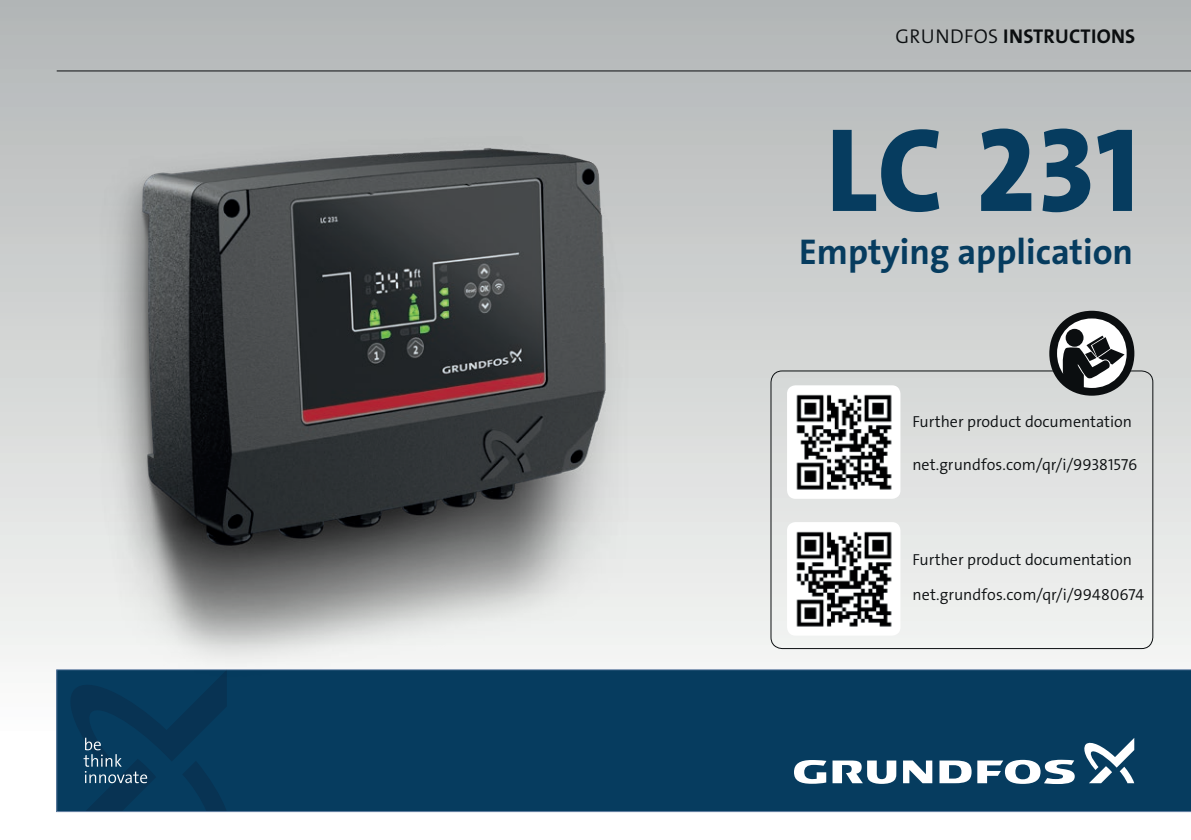
<style>
.page{position:relative;width:1191px;height:840px;background:#fff}
.page>*{position:absolute;margin:0;border:0;box-sizing:border-box;transform-origin:0 0}
.t1{font:120px "Grundfos The Sans V2 OT 8 XB";color:#063c5f}
.t2{font:36px "Grundfos The Sans V2 OT 7 B";color:#063c5f}
.t3{font:20px "Grundfos The Sans V2 OT 7 B";letter-spacing:.015em;color:#0b0e10}
.t4{font:16px "Grundfos The Sans V2 OT 4 SL";color:#0b0e10}
.s1{font-family:"Grundfos The Sans V2 OT 4 SL"}
</style>
<div class="page">
<div style="left:0;top:0;width:1191px;height:839px;background:linear-gradient(to bottom,#b2b5b5,#fff)"></div>
<svg style="left:56px;top:668px;width:1135px;height:143px;background:#0f4364"></svg>
<div style="left:770px;top:370px;width:383px;height:278px;border:1px solid #0b0e10;border-radius:11px"></div>
<svg style="left:1049px;top:310px;width:85px;height:85px"></svg>
<img style="left:57px;top:82px;width:608px;height:612px">
<img style="left:787px;top:385px;width:113px;height:113px">
<img style="left:787px;top:522px;width:113px;height:113px">
<hr style="left:57px;top:70px;width:1134px;height:1px;background:#0b0e10">
<p class="t3" style="left:895px;top:24px;width:241px"><span class="s1">GRUNDFOS</span> INSTRUCTIONS</p>
<h1 class="t1" style="left:825px;top:93px;width:315px">LC 231</h1>
<h2 class="t2" style="left:799px;top:228px;width:335px">Emptying application</h2>
<p class="t4" style="left:912px;top:411px;width:221px">Further product documentation</p>
<p class="t4" style="left:912px;top:453px;width:226px">net.grundfos.com/qr/i/99381576</p>
<p class="t4" style="left:912px;top:549px;width:221px">Further product documentation</p>
<p class="t4" style="left:912px;top:584px;width:233px">net.grundfos.com/qr/i/99480674</p>
</div>
